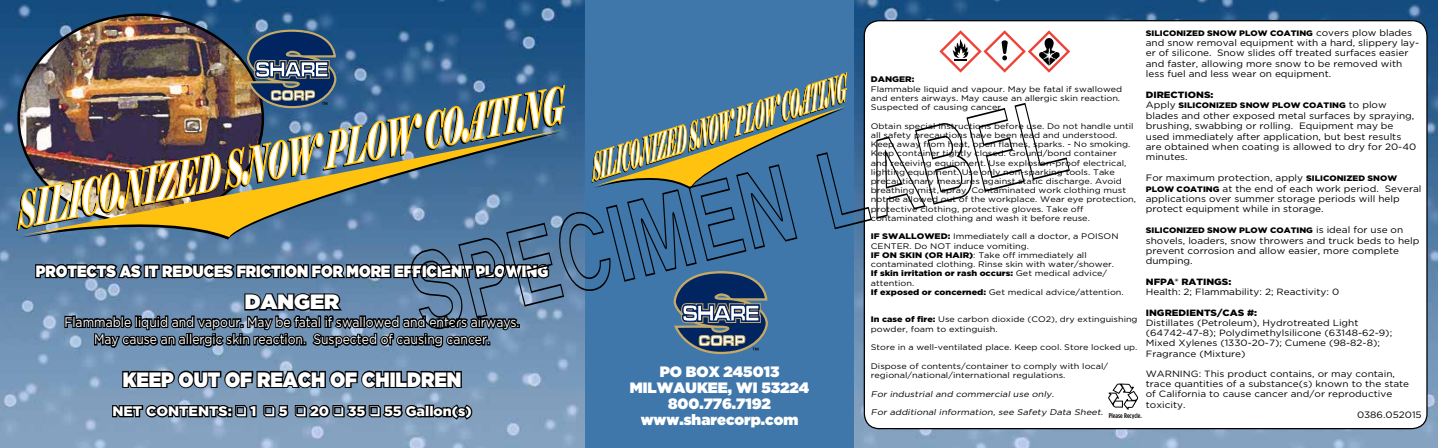
<style>
.page{position:relative;width:1438px;height:448px;background:#fff}
.page>*{position:absolute;margin:0;border:0;box-sizing:border-box;transform-origin:0 0}
.t1{font:900 20.75px "Gotham";color:#fff;scale:.9 1}
.t2{font:900 20.75px "Gotham";color:#fff}
.t3{font:900 16.38px "Gotham";color:#fff;scale:.88 1}
.t4{font:900 15px/16.2px "Gotham";color:#fff;text-align:center}
.t5{font:13.88px/17.5px "Gotham";color:#fff;text-align:center;scale:.88 1}
.t6{font:900 13.88px "Gotham";color:#fff}
.t7{font:9.25px/10.4px "Gotham";color:#000;scale:1.08 1}
.t8{font:9.12px/10.2px "Gotham";color:#000;scale:1.1 1}
.t9{font:900 9.12px "Gotham";color:#000;scale:1.1 1}
.t10{font:italic 8.25px "Gotham";color:#000;scale:1.15 1}
.t11{font:8.12px/9.2px "Gotham";color:#000;scale:1.13 1}
.t12{font:8.12px/9.2px "Gotham";color:#000;scale:1.12 1}
.t13{font:900 8.12px "Gotham";color:#000;scale:1.13 1}
.t14{font:900 8px "Gotham";color:#000;scale:1.1 1}
.s1{font-weight:400;font-size:9.25px}
.s2{font-weight:900;font-size:8px}
.s3{font-weight:900}
</style>
<div class="page">
<div style="left:568px;top:0;width:296px;height:448px;background:#3f77aa"></div>
<img style="left:854px;top:0;width:584px;height:448px">
<img style="left:0;top:0;width:584px;height:448px">
<svg style="left:121px;top:369px;width:342px;height:21px"></svg>
<svg style="left:111px;top:403px;width:362px;height:18px"></svg>
<div style="left:864px;top:21px;width:563px;height:407px;background:#fff;border-radius:15px"></div>
<svg style="left:1108px;top:383px;width:30px;height:27px"></svg>
<img style="left:19px;top:15px;width:244px;height:15px">
<img style="left:16px;top:30px;width:1054px;height:324px">
<h2 class="t3" style="left:36px;top:261px;width:584px">PROTECTS AS IT REDUCES FRICTION FOR MORE EFFICIENT PLOWING</h2>
<h1 class="t2" style="left:245px;top:289px;width:96px">DANGER</h1>
<h3 class="t5" style="left:64px;top:313px;width:519px">Flammable liquid and vapour. May be fatal if swallowed and enters airways.<br>May cause an allergic skin reaction. Suspected of causing cancer.</h3>
<h1 class="t1" style="left:123px;top:367px;width:378px">KEEP OUT OF REACH OF CHILDREN</h1>
<h3 class="t6" style="left:112px;top:403px;width:361px">NET CONTENTS: ❑ 1 ❑ 5 ❑ 20 ❑ 35 ❑ 55 Gallon(s)</h3>
<h3 class="t4" style="left:630px;top:363px;width:181px">PO BOX 245013<br>MILWAUKEE, WI 53224<br>800.776.7192 www.sharecorp.com</h3>
<p class="t14" style="left:1146px;top:28px;width:244px">SILICONIZED SNOW PLOW COATING <span class="s1">covers plow blades</span></p>
<p class="t7" style="left:1146px;top:37px;width:255px">and snow removal equipment with a hard, slippery lay&shy;er of silicone. Snow slides off treated surfaces easier and faster, allowing more snow to be removed with less fuel and less wear on equipment.</p>
<p class="t9" style="left:1146px;top:89px;width:63px">DIRECTIONS:</p>
<p class="t14" style="left:1146px;top:101px;width:220px"><span class="s1">Apply</span> SILICONIZED SNOW PLOW COATING <span class="s1">to plow</span></p>
<p class="t7" style="left:1146px;top:110px;width:252px">blades and other exposed metal surfaces by spraying, brushing, swabbing or rolling. Equipment may be used immediately after application, but best results are obtained when coating is allowed to dry for 20-40 minutes.</p>
<p class="t7" style="left:1146px;top:173px;width:257px">For maximum protection, apply <span class="s2">SILICONIZED SNOW PLOW COATING</span> at the end of each work period. Several applications over summer storage periods will help protect equipment while in storage.</p>
<p class="t14" style="left:1146px;top:225px;width:236px">SILICONIZED SNOW PLOW COATING <span class="s1">is ideal for use on</span></p>
<p class="t7" style="left:1146px;top:235px;width:255px">shovels, loaders, snow throwers and truck beds to help prevent corrosion and allow easier, more complete dumping.</p>
<p class="t9" style="left:1146px;top:276px;width:79px">NFPA® RATINGS:</p>
<p class="t8" style="left:1146px;top:287px;width:177px">Health: 2; Flammability: 2; Reactivity: 0</p>
<p class="t9" style="left:1146px;top:307px;width:103px">INGREDIENTS/CAS #:</p>
<p class="t8" style="left:1146px;top:317px;width:225px">Distillates (Petroleum), Hydrotreated Light (64742-47-8); Polydimethylsilicone (63148-62-9); Mixed Xylenes (1330-20-7); Cumene (98-82-8); Fragrance (Mixture)</p>
<p class="t8" style="left:1146px;top:368px;width:241px">WARNING: This product contains, or may contain, trace quantities of a substance(s) known to the state of California to cause cancer and/or reproductive toxicity.</p>
<p class="t7" style="left:1357px;top:410px;width:61px">0386.052015</p>
<p class="t13" style="left:871px;top:75px;width:40px">DANGER:</p>
<p class="t11" style="left:871px;top:84px;width:224px">Flammable liquid and vapour. May be fatal if swallowed and enters airways. May cause an allergic skin reaction.<br>Suspected of causing cancer.</p>
<p class="t11" style="left:871px;top:121px;width:236px">Obtain special instructions before use. Do not handle until all safety precautions have been read and understood.<br>Keep away from heat, open flames, sparks. - No smoking.<br>Keep container tightly closed. Ground/bond container<br>and receiving equipment. Use explosion-proof electrical, lighting equipment. Use only non-sparking tools. Take precautionary measures against static discharge. Avoid breathing mist, spray. Contaminated work clothing must not be allowed out of the workplace. Wear eye protection, protective clothing, protective gloves. Take off contaminated clothing and wash it before reuse.</p>
<p class="t11" style="left:871px;top:232px;width:225px"><span class="s3">IF SWALLOWED:</span> Immediately call a doctor, a POISON CENTER. Do NOT induce vomiting.<br><span class="s3">IF ON SKIN (OR HAIR)</span>: Take off immediately all contaminated clothing. Rinse skin with water/shower.<br><span class="s3">If skin irritation or rash occurs:</span> Get medical advice/ attention.<br><span class="s3">If exposed or concerned:</span> Get medical advice/attention.</p>
<p class="t12" style="left:871px;top:315px;width:240px"><span class="s3">In case of fire:</span> Use carbon dioxide (CO2), dry extinguishing powder, foam to extinguish.</p>
<p class="t12" style="left:871px;top:342px;width:240px">Store in a well-ventilated place. Keep cool. Store locked up.</p>
<p class="t11" style="left:871px;top:361px;width:211px">Dispose of contents/container to comply with local/ regional/national/international regulations.</p>
<p class="t10" style="left:871px;top:388px;width:162px">For industrial and commercial use only.</p>
<p class="t10" style="left:871px;top:407px;width:237px">For additional information, see Safety Data Sheet. <sub>Please</sub> <sub>Recycle.</sub></p>
</div>
